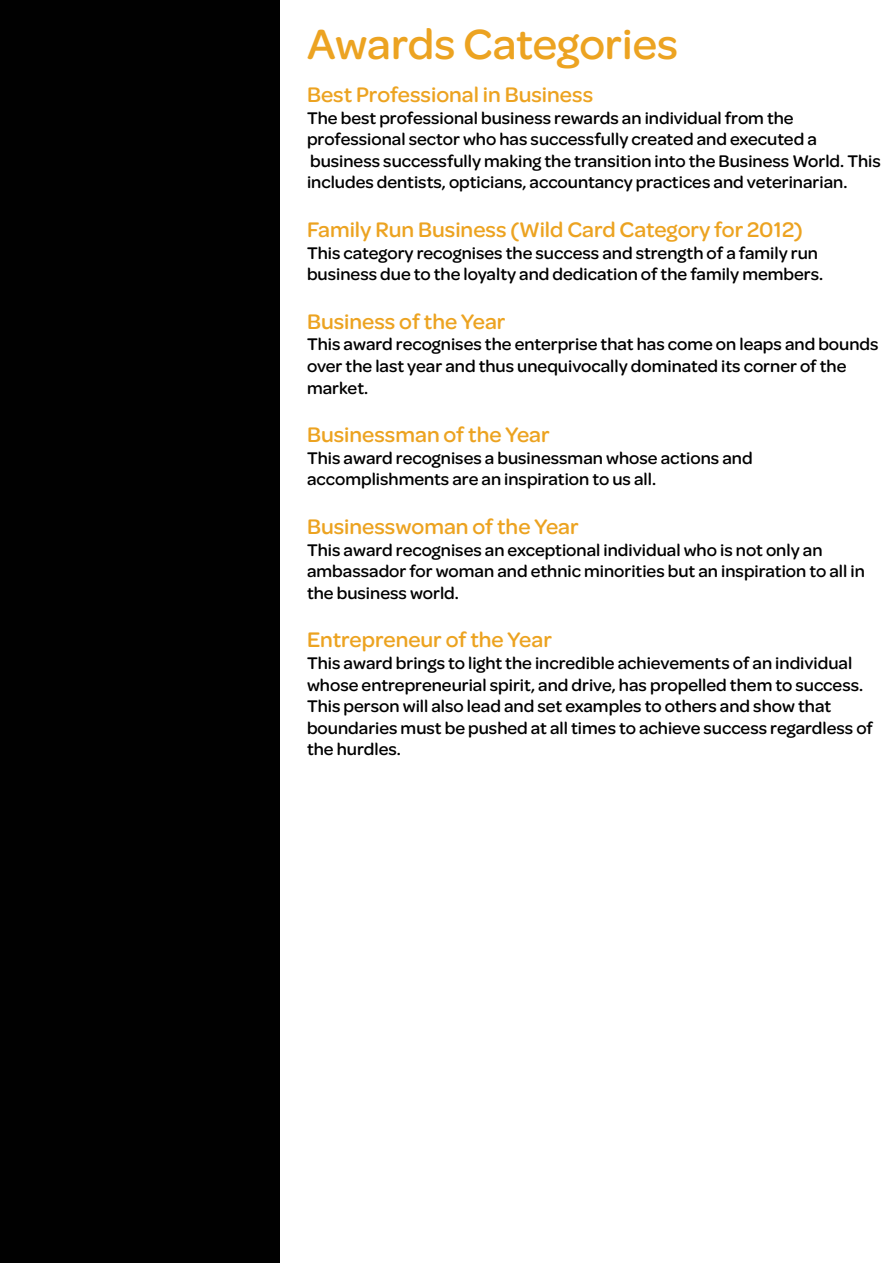
<style>
.page{position:relative;width:893px;height:1263px;background:#fff}
.page>*{position:absolute;margin:0;border:0;box-sizing:border-box;transform-origin:0 0}
.t1{font:500 45px "More Four Omnes";color:#eca321}
.t2{font:500 22.5px "More Four Omnes";color:#eca321}
.t3{font:500 18px/21.6px "More Four Omnes";color:#010101}
</style>
<div class="page">
<div style="left:0;top:0;width:280px;height:1263px;background:#010101"></div>
<h1 class="t1" style="left:307px;top:12px;width:373px">Awards Categories</h1>
<p class="t2" style="left:307px;top:79px;width:288px">Best Professional in Business</p>
<p class="t3" style="left:307px;top:106px;width:575px">The best professional business rewards an individual from the professional sector who has successfully created and executed a business successfully making the transition into the Business World. This includes dentists, opticians, accountancy practices and veterinarian.</p>
<p class="t2" style="left:307px;top:214px;width:497px">Family Run Business (Wild Card Category for 2012)</p>
<p class="t3" style="left:307px;top:241px;width:518px">This category recognises the success and strength of a family run business due to the loyalty and dedication of the family members.</p>
<p class="t2" style="left:307px;top:306px;width:200px">Business of the Year</p>
<p class="t3" style="left:307px;top:333px;width:573px">This award recognises the enterprise that has come on leaps and bounds over the last year and thus unequivocally dominated its corner of the market.</p>
<p class="t2" style="left:307px;top:419px;width:244px">Businessman of the Year</p>
<p class="t3" style="left:307px;top:446px;width:447px">This award recognises a businessman whose actions and accomplishments are an inspiration to us all.</p>
<p class="t2" style="left:307px;top:511px;width:273px">Businesswoman of the Year</p>
<p class="t3" style="left:307px;top:538px;width:559px">This award recognises an exceptional individual who is not only an ambassador for woman and ethnic minorities but an inspiration to all in the business world.</p>
<p class="t2" style="left:307px;top:624px;width:246px">Entrepreneur of the Year</p>
<p class="t3" style="left:307px;top:651px;width:568px">This award brings to light the incredible achievements of an individual whose entrepreneurial spirit, and drive, has propelled them to success.<br>This person will also lead and set examples to others and show that boundaries must be pushed at all times to achieve success regardless of the hurdles.</p>
</div>
